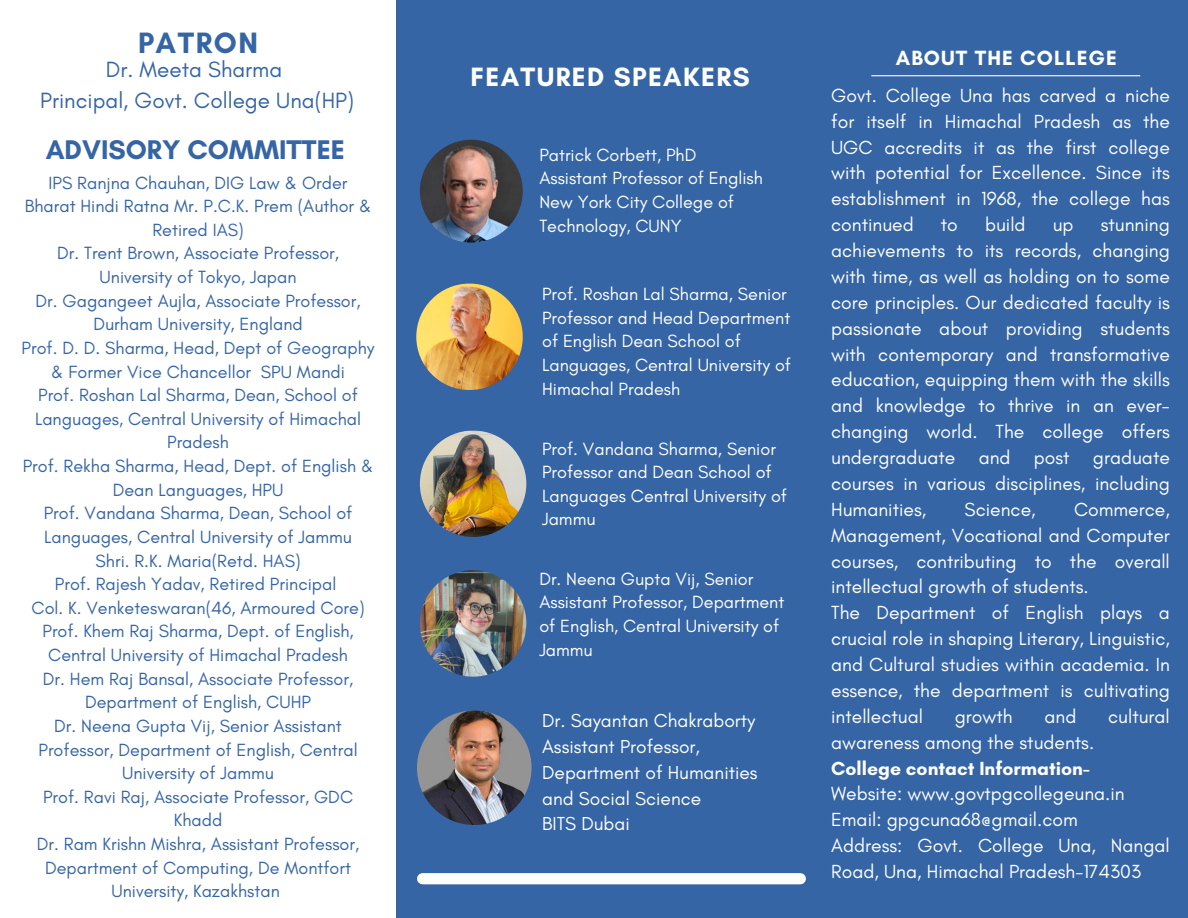
<style>
.page{position:relative;width:1188px;height:918px;background:#fff}
.page>*{position:absolute;margin:0;border:0;box-sizing:border-box;transform-origin:0 0}
.t1{font:700 30px "Glacial Indifference";letter-spacing:.05em;color:#3565a5}
.t2{font:700 27.45px "Glacial Indifference";color:#3565a5}
.t3{font:700 27px "Glacial Indifference";letter-spacing:.05em;color:#fff}
.t4{font:22.5px/30.3px "Glacial Indifference";color:#3565a5;text-align:center}
.t5{font:700 21px "Glacial Indifference";letter-spacing:.05em;color:#fff}
.t6{font:19.35px/25.8px "Glacial Indifference";color:#fff;text-align:justify}
.t7{font:700 19.35px "Glacial Indifference";color:#fff}
.t8{font:19.2px/25.8px "Glacial Indifference";color:#fff}
.t9{font:18px/23.7px "Glacial Indifference";color:#3565a5;text-align:center}
.t10{font:18px/23.7px "Glacial Indifference";color:#fff}
</style>
<div class="page">
<div style="left:396px;top:0;width:792px;height:918px;background:#3565a5"></div>
<hr style="left:871px;top:75px;width:269px;height:1px;background:#fff">
<div style="left:423px;top:873px;width:377px;height:11px;background:#fff"></div>
<img style="left:420px;top:140px;width:103px;height:103px;border-radius:50%">
<img style="left:416px;top:284px;width:107px;height:106px;border-radius:50%">
<img style="left:420px;top:431px;width:106px;height:106px;border-radius:50%">
<img style="left:420px;top:570px;width:106px;height:107px;border-radius:50%">
<img style="left:417px;top:710px;width:115px;height:115px;border-radius:50%">
<p class="t1" style="left:138px;top:24px;width:121px">PATRON</p>
<p class="t4" style="left:40px;top:54px;width:315px">Dr. Meeta Sharma<br>Principal, Govt. College Una(HP)</p>
<p class="t2" style="left:46px;top:133px;width:301px">ADVISORY COMMITTEE</p>
<p class="t9" style="left:49px;top:170px;width:300px">IPS Ranjna Chauhan, DIG Law &amp; Order</p>
<p class="t9" style="left:25px;top:194px;width:348px">Bharat Hindi Ratna Mr. P.C.K. Prem (Author &amp;<br>Retired IAS)</p>
<p class="t9" style="left:57px;top:241px;width:283px">Dr. Trent Brown, Associate Professor,<br>University of Tokyo, Japan</p>
<p class="t9" style="left:36px;top:289px;width:327px">Dr. Gagangeet Aujla, Associate Professor,<br>Durham University, England</p>
<p class="t9" style="left:22px;top:336px;width:355px">Prof. D. D. Sharma, Head, Dept of Geography &amp; Former Vice Chancellor SPU Mandi</p>
<p class="t9" style="left:35px;top:383px;width:328px">Prof. Roshan Lal Sharma, Dean, School of<br>Languages, Central University of Himachal<br>Pradesh</p>
<p class="t9" style="left:23px;top:454px;width:352px">Prof. Rekha Sharma, Head, Dept. of English &amp;<br>Dean Languages, HPU</p>
<p class="t9" style="left:44px;top:501px;width:310px;text-align:left">Prof. Vandana Sharma, Dean, School of<br>Languages, Central University of Jammu</p>
<p class="t9" style="left:96px;top:548px;width:207px">Shri. R.K. Maria(Retd. HAS)</p>
<p class="t9" style="left:55px;top:572px;width:283px">Prof. Rajesh Yadav, Retired Principal</p>
<p class="t9" style="left:32px;top:596px;width:335px">Col. K. Venketeswaran(46, Armoured Core)</p>
<p class="t9" style="left:42px;top:619px;width:313px">Prof. Khem Raj Sharma, Dept. of English,<br>Central University of Himachal Pradesh</p>
<p class="t9" style="left:43px;top:667px;width:312px">Dr. Hem Raj Bansal, Associate Professor,<br>Department of English, CUHP</p>
<p class="t9" style="left:39px;top:714px;width:321px">Dr. Neena Gupta Vij, Senior Assistant<br>Professor, Department of English, Central<br>University of Jammu</p>
<h2 class="t9" style="left:43px;top:785px;width:312px">Prof. Ravi Raj, Associate Professor, GDC<br>Khadd</h2>
<p class="t9" style="left:37px;top:832px;width:324px">Dr. Ram Krishn Mishra, Assistant Professor,<br>Department of Computing, De Montfort<br>University, Kazakhstan</p>
<p class="t3" style="left:471px;top:60px;width:281px">FEATURED SPEAKERS</p>
<p class="t10" style="left:539px;top:143px;width:159px">Patrick Corbett, PhD</p>
<p class="t10" style="left:539px;top:166px;width:225px">Assistant Professor of English</p>
<p class="t10" style="left:539px;top:190px;width:196px">New York City College of<br>Technology, CUNY</p>
<p class="t10" style="left:542px;top:282px;width:250px">Prof. Roshan Lal Sharma, Senior<br>Professor and Head Department of English Dean School of<br>Languages, Central University of<br>Himachal Pradesh</p>
<p class="t10" style="left:542px;top:436px;width:246px">Prof. Vandana Sharma, Senior<br>Professor and Dean School of<br>Languages Central University of<br>Jammu</p>
<p class="t10" style="left:539px;top:567px;width:246px">Dr. Neena Gupta Vij, Senior<br>Assistant Professor, Department of English, Central University of<br>Jammu</p>
<p class="t8" style="left:542px;top:707px;width:215px">Dr. Sayantan Chakraborty</p>
<p class="t8" style="left:542px;top:733px;width:217px">Assistant Professor,<br>Department of Humanities and Social Science</p>
<p class="t8" style="left:542px;top:811px;width:89px">BITS Dubai</p>
<p class="t5" style="left:896px;top:45px;width:222px">ABOUT THE COLLEGE</p>
<p class="t6" style="left:831px;top:82px;width:340px">Govt. College Una has carved a niche for itself in Himachal Pradesh as the UGC accredits it as the first college with potential for Excellence. Since its establishment in 1968, the college has continued</p>
<p class="t6" style="left:941px;top:211px;width:18px">to</p>
<p class="t6" style="left:985px;top:211px;width:42px">build</p>
<p class="t6" style="left:1053px;top:211px;width:22px">up</p>
<p class="t6" style="left:831px;top:211px;width:340px;text-indent:270px">stunning achievements to its records, changing with time, as well as holding on to some core principles. Our dedicated faculty is passionate about providing students with contemporary and transformative education, equipping them with the skills and knowledge to thrive in an ever&shy;changing world. The college offers undergraduate and post graduate courses in various disciplines, including Humanities,</p>
<p class="t6" style="left:965px;top:496px;width:73px">Science,</p>
<p class="t6" style="left:831px;top:496px;width:340px;text-indent:243px">Commerce, Management, Vocational and Computer courses, contributing to the overall intellectual growth of students.</p>
<p class="t6" style="left:831px;top:600px;width:340px">The Department of English plays a crucial role in shaping Literary, Linguistic, and Cultural studies within academia. In essence, the department is cultivating intellectual</p>
<p class="t6" style="left:955px;top:703px;width:59px">growth</p>
<p class="t6" style="left:1045px;top:703px;width:33px">and</p>
<p class="t6" style="left:1108px;top:703px;width:63px">cultural</p>
<p class="t6" style="left:831px;top:729px;width:265px">awareness among the students.</p>
<p class="t7" style="left:831px;top:756px;width:260px">College contact Information-</p>
<p class="t6" style="left:831px;top:781px;width:295px">Website: www.govtpgcollegeuna.in</p>
<p class="t6" style="left:831px;top:807px;width:248px">Email: gpgcuna68@gmail.com</p>
<h3 class="t6" style="left:831px;top:832px;width:340px">Address: Govt. College Una, Nangal<br>Road, Una, Himachal Pradesh-174303</h3>
</div>
